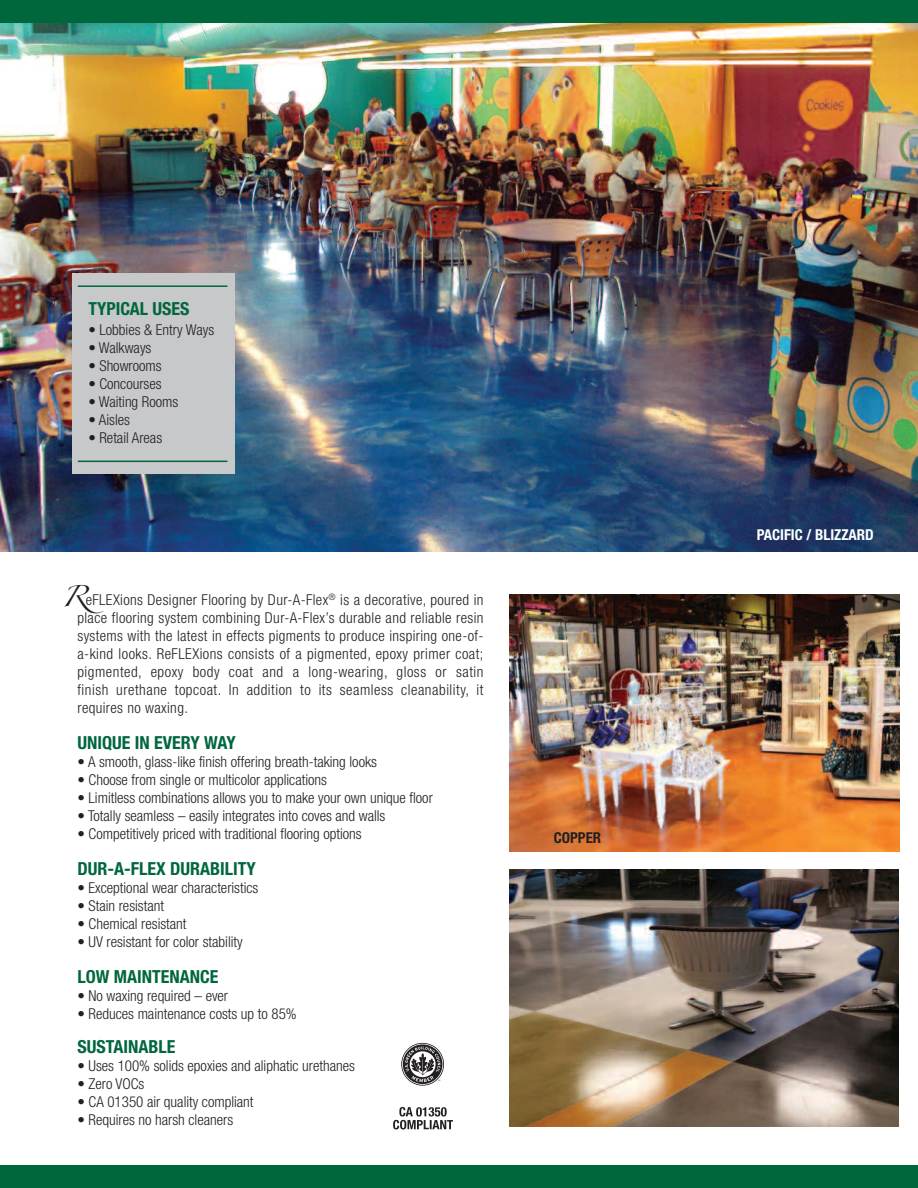
<style>
.page{position:relative;width:918px;height:1188px;background:#fff}
.page>*{position:absolute;margin:0;border:0;box-sizing:border-box;transform-origin:0 0}
.t1{font:19.05px "Zapfino";color:#231f20}
.t2{font:700 condensed 18px "Helvetica Neue";color:#00673d}
.t3{font:300 condensed 15px/18px "Helvetica Neue";color:#231f20;text-align:justify}
.t4{font:700 condensed 15px "Helvetica Neue";color:#fff}
.t5{font:700 condensed 15px "Helvetica Neue";color:#231f20}
</style>
<div class="page">
<img style="left:0;top:23px;width:918px;height:528px">
<div style="left:0;top:0;width:918px;height:23px;background:#00673d"></div>
<div style="left:0;top:1165px;width:918px;height:23px;background:#00673d"></div>
<svg style="left:401px;top:1043px;width:43px;height:43px"></svg>
<svg style="left:393px;top:1107px;width:60px;height:22px"></svg>
<img style="left:510px;top:870px;width:388px;height:257px">
<img style="left:510px;top:594px;width:389px;height:257px">
<div style="left:72px;top:273px;width:162px;height:201px;background:#c7c8ca"></div>
<hr style="left:78px;top:285px;width:149px;height:2px;background:#00673d">
<hr style="left:78px;top:461px;width:149px;height:1px;background:#00673d">
<p class="t2" style="left:88px;top:302px;width:103px">TYPICAL USES</p>
<p class="t3" style="left:88px;top:322px;width:127px">• Lobbies &amp; Entry Ways</p>
<p class="t3" style="left:88px;top:340px;width:65px">• Walkways</p>
<p class="t3" style="left:88px;top:358px;width:75px">• Showrooms</p>
<p class="t3" style="left:88px;top:376px;width:75px">• Concourses</p>
<p class="t3" style="left:88px;top:394px;width:91px">• Waiting Rooms</p>
<p class="t3" style="left:88px;top:412px;width:43px">• Aisles</p>
<p class="t3" style="left:88px;top:430px;width:75px">• Retail Areas</p>
<p class="t1" style="left:61px;top:588px;width:43px">R</p>
<p class="t3" style="left:77px;top:592px;width:408px;text-indent:8px">eFLEXions Designer Flooring by Dur-A-Flex<sup>®</sup> is a decorative, poured in place flooring system combining Dur-A-Flex’s durable and reliable resin systems with the latest in effects pigments to produce inspiring one-of&shy;a-kind looks. ReFLEXions consists of a pigmented, epoxy primer coat; pigmented, epoxy body coat and a long-wearing, gloss or satin finish urethane topcoat. In addition to its seamless cleanability, it requires no waxing.</p>
<p class="t2" style="left:77px;top:736px;width:160px">UNIQUE IN EVERY WAY</p>
<p class="t3" style="left:77px;top:754px;width:301px">• A smooth, glass-like finish offering breath-taking looks</p>
<p class="t3" style="left:77px;top:772px;width:251px">• Choose from single or multicolor applications</p>
<p class="t3" style="left:77px;top:790px;width:357px">• Limitless combinations allows you to make your own unique floor</p>
<p class="t3" style="left:77px;top:808px;width:310px">• Totally seamless – easily integrates into coves and walls</p>
<p class="t3" style="left:77px;top:826px;width:286px">• Competitively priced with traditional flooring options</p>
<p class="t2" style="left:77px;top:862px;width:180px">DUR-A-FLEX DURABILITY</p>
<p class="t3" style="left:77px;top:880px;width:182px">• Exceptional wear characteristics</p>
<p class="t3" style="left:77px;top:898px;width:88px">• Stain resistant</p>
<p class="t3" style="left:77px;top:916px;width:111px">• Chemical resistant</p>
<p class="t3" style="left:77px;top:934px;width:167px">• UV resistant for color stability</p>
<p class="t2" style="left:77px;top:970px;width:142px">LOW MAINTENANCE</p>
<p class="t3" style="left:77px;top:988px;width:152px">• No waxing required – ever</p>
<p class="t3" style="left:77px;top:1006px;width:221px">• Reduces maintenance costs up to 85%</p>
<p class="t2" style="left:77px;top:1040px;width:100px">SUSTAINABLE</p>
<p class="t3" style="left:77px;top:1058px;width:279px">• Uses 100% solids epoxies and aliphatic urethanes</p>
<p class="t3" style="left:77px;top:1076px;width:68px">• Zero VOCs</p>
<p class="t3" style="left:77px;top:1094px;width:178px">• CA 01350 air quality compliant</p>
<p class="t3" style="left:77px;top:1112px;width:157px">• Requires no harsh cleaners</p>
<p class="t5" style="left:554px;top:833px;width:49px">COPPER</p>
<p class="t4" style="left:757px;top:529px;width:119px">PACIFIC / BLIZZARD</p>
</div>
